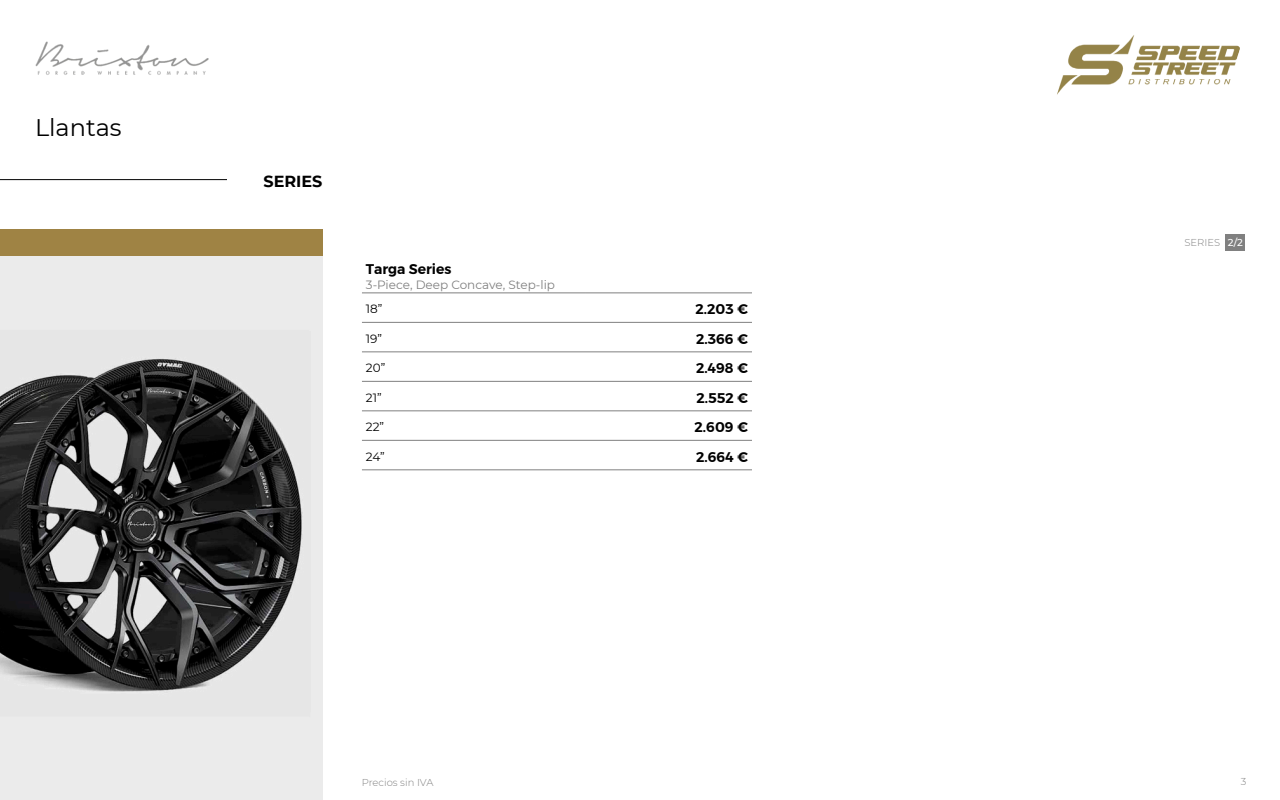
<style>
.page{position:relative;width:1280px;height:800px;background:#fff}
.page>*{position:absolute;margin:0;border:0;box-sizing:border-box;transform-origin:0 0}
.t1{font:24px "Montserrat";color:#000}
.t2{font:700 16px "Montserrat";color:#000}
.tabla1{font:600 14px "Montserrat";color:#000}
.tabla1-2{font:12px "Montserrat";color:#808080}
.t3{font:12px "Montserrat";color:#000}
.t4{font:300 10px "Montserrat";color:#808080}
.s1{font-weight:500;color:#fff}
</style>
<div class="page">
<div style="left:0;top:229px;width:322px;height:28px;background:#9f8344"></div>
<img style="left:1057px;top:35px;width:183px;height:60px">
<div style="left:1225px;top:235px;width:20px;height:16px;background:#808080"></div>
<img style="left:35px;top:41px;width:174px;height:34px">
<hr style="left:586px;top:293px;width:166px;height:1px;background:#808080">
<hr style="left:362px;top:322px;width:224px;height:1px;background:#808080">
<hr style="left:586px;top:322px;width:166px;height:1px;background:#808080">
<hr style="left:362px;top:352px;width:224px;height:1px;background:#808080">
<hr style="left:586px;top:352px;width:166px;height:1px;background:#808080">
<hr style="left:362px;top:381px;width:224px;height:1px;background:#808080">
<hr style="left:586px;top:381px;width:166px;height:1px;background:#808080">
<hr style="left:362px;top:411px;width:224px;height:1px;background:#808080">
<hr style="left:586px;top:411px;width:166px;height:1px;background:#808080">
<hr style="left:362px;top:440px;width:224px;height:1px;background:#808080">
<hr style="left:586px;top:440px;width:166px;height:1px;background:#808080">
<hr style="left:362px;top:470px;width:224px;height:1px;background:#808080">
<hr style="left:586px;top:470px;width:166px;height:1px;background:#808080">
<hr style="left:362px;top:293px;width:224px;height:1px;background:#808080">
<hr style="left:0;top:179px;width:227px;height:1px;background:#000">
<img style="left:0;top:257px;width:322px;height:543px">
<p class="t1" style="left:35px;top:111px;width:88px">Llantas</p>
<p class="t2" style="left:264px;top:169px;width:60px">SERIES</p>
<p class="tabla1" style="left:366px;top:258px;width:87px">Targa Series</p>
<p class="tabla1-2" style="left:366px;top:276px;width:191px">3-Piece, Deep Concave, Step-lip</p>
<p class="t3" style="left:366px;top:301px;width:18px">18”</p>
<p class="tabla1" style="left:696px;top:298px;width:54px">2.203 €</p>
<p class="t3" style="left:366px;top:330px;width:18px">19”</p>
<p class="tabla1" style="left:696px;top:328px;width:53px">2.366 €</p>
<p class="t3" style="left:366px;top:360px;width:21px">20”</p>
<p class="tabla1" style="left:696px;top:357px;width:53px">2.498 €</p>
<p class="t3" style="left:366px;top:389px;width:17px">21”</p>
<p class="tabla1" style="left:696px;top:387px;width:53px">2.552 €</p>
<p class="t3" style="left:366px;top:419px;width:20px">22”</p>
<p class="tabla1" style="left:695px;top:416px;width:55px">2.609 €</p>
<p class="t3" style="left:366px;top:448px;width:20px">24”</p>
<p class="tabla1" style="left:696px;top:446px;width:53px">2.664 €</p>
<p class="t4" style="left:1184px;top:236px;width:60px">SERIES <span class="s1">2/2</span></p>
<p class="t4" style="left:362px;top:776px;width:73px">Precios sin IVA</p>
<p class="t4" style="left:1241px;top:774px;width:7px">3</p>
</div>
